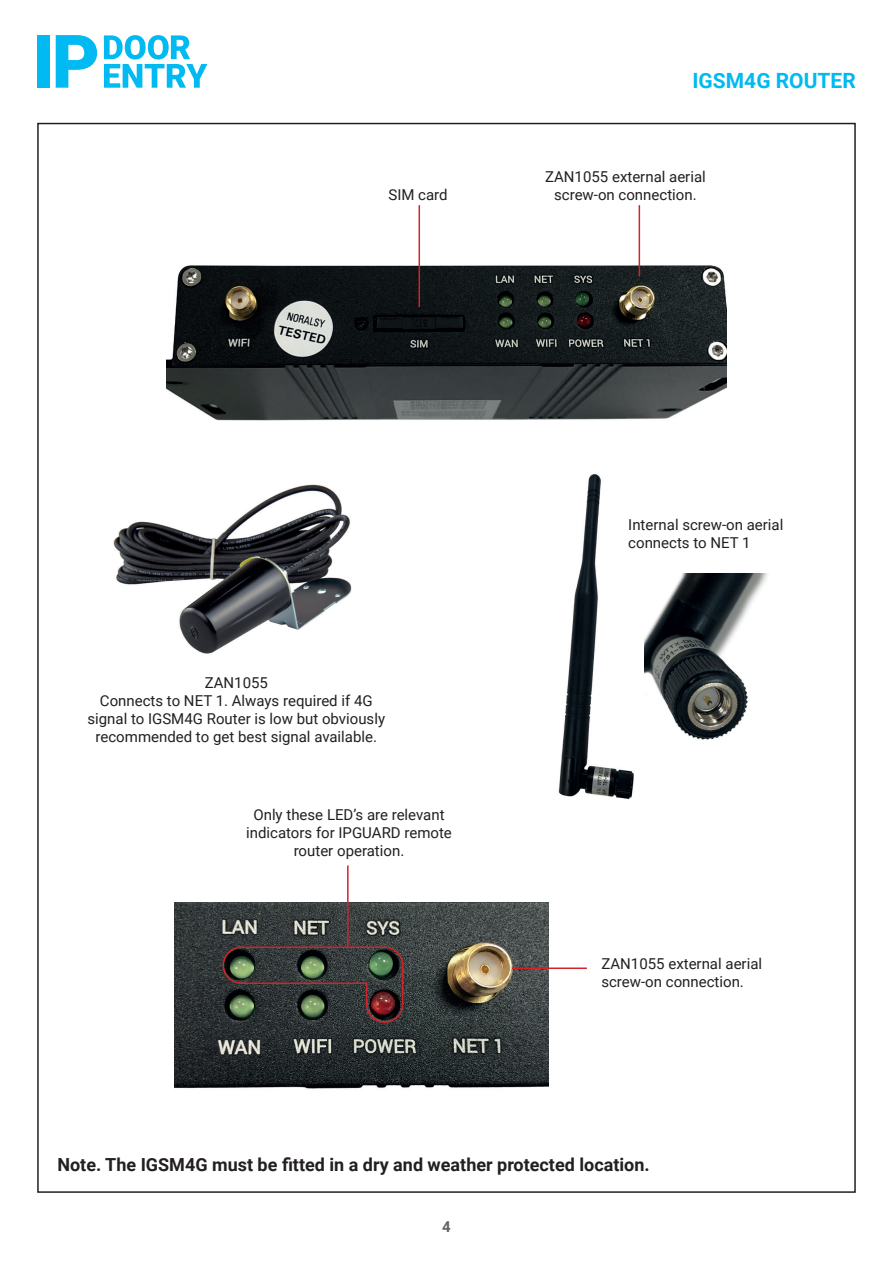
<style>
.page{position:relative;width:893px;height:1263px;background:#fff}
.page>*{position:absolute;margin:0;border:0;box-sizing:border-box;transform-origin:0 0}
.t1{font:700 21px "Roboto";color:#00baf1}
.t2{font:700 18px "Roboto";color:#231f20}
.t3{font:15px/18px "Roboto";color:#231f20}
.t4{font:700 15px "Roboto";color:#636366}
</style>
<div class="page">
<div style="left:37px;top:35px;width:13px;height:53px;background:#00baf1"></div>
<svg style="left:56px;top:35px;width:41px;height:53px"></svg>
<svg style="left:104px;top:35px;width:103px;height:53px"></svg>
<img style="left:174px;top:903px;width:375px;height:186px">
<img style="left:166px;top:251px;width:561px;height:170px">
<svg style="left:222px;top:946px;width:182px;height:78px;background:#3f3d37"></svg>
<hr style="left:347px;top:865px;width:2px;height:82px;background:#d1232a">
<hr style="left:639px;top:205px;width:1px;height:71px;background:#d1232a">
<hr style="left:419px;top:205px;width:1px;height:102px;background:#d1232a">
<hr style="left:512px;top:967px;width:75px;height:2px;background:#d1232a">
<img style="left:644px;top:573px;width:124px;height:167px">
<img style="left:558px;top:474px;width:76px;height:325px">
<img style="left:113px;top:484px;width:239px;height:170px">
<h1 class="t1" style="left:692px;top:66px;width:165px">IGSM4G ROUTER</h1>
<p class="t3" style="left:545px;top:167px;width:162px">ZAN1055 external aerial</p>
<p class="t3" style="left:388px;top:186px;width:61px">SIM card</p>
<p class="t3" style="left:554px;top:185px;width:144px">screw-on connection.</p>
<p class="t3" style="left:88px;top:673px;width:299px;text-align:center">ZAN1055<br>Connects to NET 1. Always required if 4G signal to IGSM4G Router is low but obviously recommended to get best signal available.</p>
<p class="t3" style="left:246px;top:805px;width:207px;text-align:center">Only these LED’s are relevant indicators for IPGUARD remote router operation.</p>
<p class="t3" style="left:628px;top:515px;width:157px">Internal screw-on aerial connects to NET 1</p>
<p class="t3" style="left:601px;top:954px;width:162px">ZAN1055 external aerial screw-on connection.</p>
<p class="t2" style="left:57px;top:1152px;width:594px">Note. The IGSM4G must be fitted in a dry and weather protected location.</p>
<p class="t4" style="left:442px;top:1216px;width:10px">4</p>
</div>
